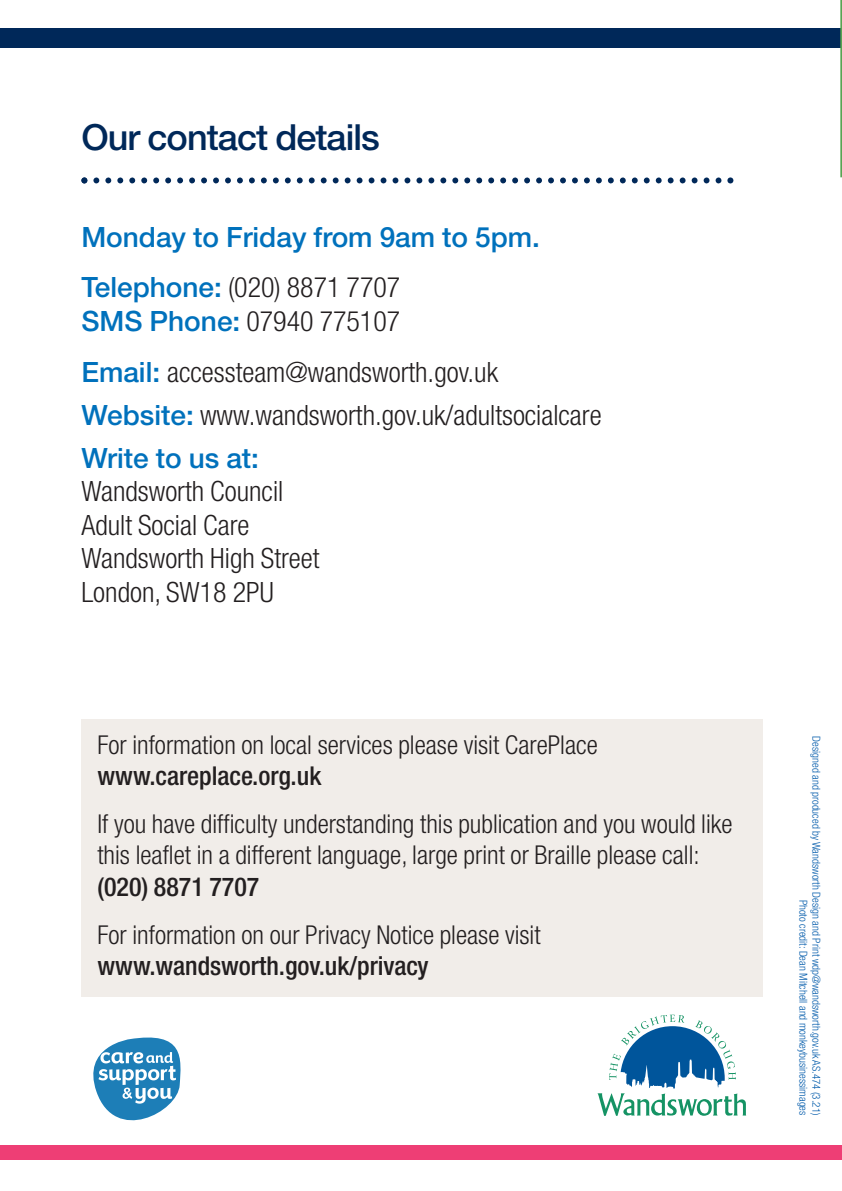
<style>
.page{position:relative;width:842px;height:1191px;background:#fff}
.page>*{position:absolute;margin:0;border:0;box-sizing:border-box;transform-origin:0 0}
.t1{font:500 36px "Helvetica Neue LT";letter-spacing:-.025em;color:#002859}
.t2{font:300 condensed 28px/33.6px "Helvetica Neue LT";color:#231f20}
.t3{font:500 28px/50.6px "Helvetica Neue LT";color:#0071bc}
.t4{font:300 condensed 26px/31.2px "Helvetica Neue LT";color:#231f20}
.t5{font:500 condensed 26px "Helvetica Neue LT";color:#231f20}
.t6{font:300 condensed 11px/13.2px "Helvetica Neue LT";color:#005aaa;text-align:right}
.s1{font-weight:300;font-stretch:condensed;color:#231f20}
.s2{font-weight:500;font-stretch:normal;color:#0071bc}
</style>
<div class="page">
<div style="left:0;top:28px;width:842px;height:20px;background:#002859"></div>
<hr style="left:840px;top:0;width:2px;height:177px;background:#59a453">
<div style="left:0;top:1145px;width:842px;height:14px;background:#ee3e75"></div>
<svg style="left:597px;top:1014px;width:150px;height:102px"></svg>
<svg style="left:93px;top:1037px;width:87px;height:83px"></svg>
<div style="left:81px;top:719px;width:682px;height:278px;background:#f1ede9"></div>
<svg style="left:81px;top:177px;width:652px;height:6px"></svg>
<h1 class="t1" style="left:81px;top:125px;width:300px">Our contact details</h1>
<p class="t3" style="left:81px;top:214px;width:460px">Monday to Friday from 9am to 5pm.<br>Telephone: <span class="s1">(020) 8871 7707</span></p>
<p class="t2" style="left:81px;top:298px;width:418px;line-height:50.6px"><span class="s2">SMS Phone:</span> 07940 775107<br><span class="s2">Email:</span> accessteam@wandsworth.gov.uk</p>
<p class="t2" style="left:81px;top:396px;width:522px;line-height:43px"><span class="s2">Website:</span> www.wandsworth.gov.uk/adultsocialcare<br><span class="s2">Write to us at:</span></p>
<p class="t2" style="left:81px;top:477px;width:240px">Wandsworth Council<br>Adult Social Care<br>Wandsworth High Street<br>London, SW18 2PU</p>
<p class="t4" style="left:97px;top:731px;width:502px">For information on local services please visit CarePlace</p>
<p class="t5" style="left:97px;top:766px;width:225px">www.careplace.org.uk</p>
<p class="t4" style="left:97px;top:810px;width:637px">If you have difficulty understanding this publication and you would like this leaflet in a different language, large print or Braille please call:</p>
<p class="t5" style="left:97px;top:877px;width:163px">(020) 8871 7707</p>
<p class="t4" style="left:97px;top:921px;width:445px">For information on our Privacy Notice please visit</p>
<p class="t5" style="left:97px;top:956px;width:333px">www.wandsworth.gov.uk/privacy</p>
<p class="t6" style="left:822px;top:736px;width:380px;rotate:90deg">Designed and produced by Wandsworth Design and Print wdp@wandsworth.gov.uk AS.474 (3.21)<br>Photo credit: Dean Mitchell and monkeybusinessimages</p>
</div>
